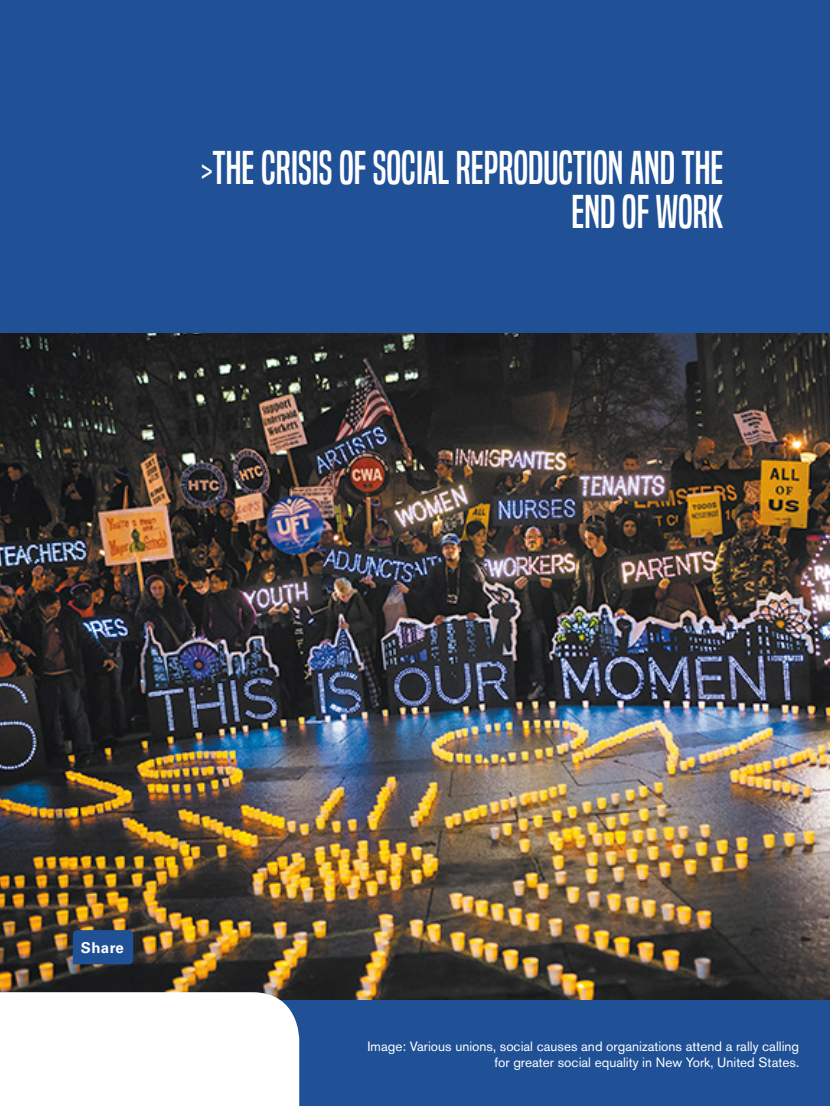
<style>
.page{position:relative;width:830px;height:1106px;background:#fff}
.page>*{position:absolute;margin:0;border:0;box-sizing:border-box;transform-origin:0 0}
.t1{font:44.1px/44.1px "Built Titling Rg";color:#fff;text-align:right}
.t2{font:700 15px "Univers Pro";letter-spacing:.03em;color:#fff}
.t3{font:13.5px/15.8px "Akzidenz Grotesk BE";color:#fff;text-align:right}
.s1{font-size:33.15px}
</style>
<div class="page">
<div style="left:0;top:999px;width:829px;height:107px;background:#205197"></div>
<div style="left:0;top:0;width:829px;height:999px;background:#205197"></div>
<img style="left:0;top:334px;width:829px;height:665px">
<div style="left:0;top:992px;width:299px;height:114px;background:#fff"></div>
<svg style="left:73px;top:930px;width:60px;height:34px"></svg>
<h1 class="t1" style="left:201px;top:146px;width:523px"><span class="s1">&gt;</span>THE CRISIS OF SOCIAL REPRODUCTION AND THE<br>END OF WORK</h1>
<p class="t2" style="left:81px;top:938px;width:45px">Share</p>
<p class="t3" style="left:367px;top:1038px;width:433px">Image: Various unions, social causes and organizations attend a rally calling for greater social equality in New York, United States.</p>
</div>
